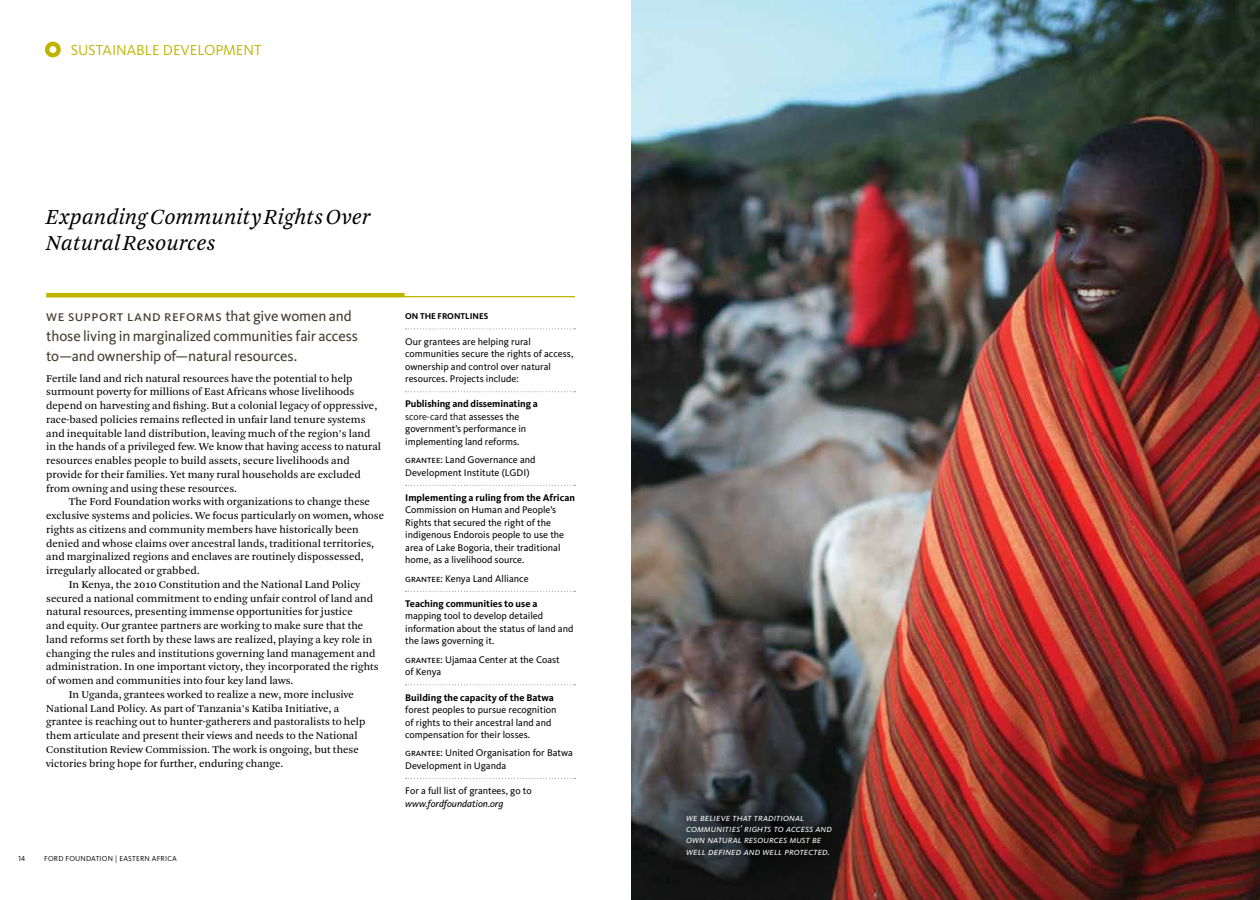
<style>
.page{position:relative;width:1260px;height:900px;background:#fff}
.page>*{position:absolute;margin:0;border:0;box-sizing:border-box;transform-origin:0 0}
.t1{font:italic 22.5px/26.2px "Arnhem Blond";letter-spacing:-.005em;color:#000}
.t2{font:15px/20px "Kievit";letter-spacing:-.01em;color:#433b2d}
.t3{font:15px "Kievit Book SC";letter-spacing:.035em;color:#433b2d}
.t4{font:15px "Kievit Regular SC";color:#c1b400}
.t5{font:11px/13.8px "Arnhem Blond";color:#000}
.t6{font:10px/12.5px "Kievit";color:#000}
.t7{font:10px/11.2px "Kievit Regular Italic SC";color:#fff}
.t8{font:700 10px "Kievit";color:#000}
.t9{font:italic 10px "Kievit";color:#000}
.t10{font:700 8.75px "Kievit";color:#000}
.t11{font:7.5px "Kievit Regular SC";letter-spacing:.025em;color:#000}
.s1{font-family:"Kievit"}
.s2{font-weight:700}
.s3{font-style:inherit}
.s4{font-family:"Kievit Book SC"}
</style>
<div class="page">
<img style="left:632px;top:0;width:628px;height:900px">
<div style="left:638px;top:766px;width:240px;height:134px;background:#000;opacity:.75"></div>
<svg style="left:406px;top:328px;width:170px;height:1px"></svg>
<svg style="left:406px;top:391px;width:170px;height:1px"></svg>
<svg style="left:406px;top:485px;width:170px;height:1px"></svg>
<svg style="left:406px;top:591px;width:170px;height:1px"></svg>
<svg style="left:406px;top:684px;width:170px;height:1px"></svg>
<svg style="left:406px;top:778px;width:170px;height:1px"></svg>
<hr style="left:46px;top:293px;width:359px;height:4px;background:#c1b400">
<hr style="left:46px;top:296px;width:529px;height:1px;background:#c1b400">
<div style="left:45px;top:42px;width:16px;height:15px;border:4px solid #c1b400;border-radius:50%"></div>
<h2 class="t4" style="left:71px;top:41px;width:17px">SUSTAINABLE</h2>
<h2 class="t4" style="left:163px;top:41px;width:36px">DEVELOP</h2>
<h2 class="t4" style="left:223px;top:41px;width:22px">MENT</h2>
<h1 class="t1" style="left:46px;top:204px;width:326px">Expanding Community Rights Over<br>Natural Resources</h1>
<h2 class="t3" style="left:46px;top:307px;width:307px">we support land reforms <span class="s1">that give women and</span></h2>
<h2 class="t2" style="left:46px;top:326px;width:313px">those living in marginalized communities fair access to—and ownership of—natural resources.</h2>
<p class="t5" style="left:46px;top:371px;width:336px">Fertile land and rich natural resources have the potential to help surmount poverty for millions of East Africans whose livelihoods depend on harvesting and fishing. But a colonial legacy of oppressive, race-based policies remains reflected in unfair land tenure systems and inequitable land distribution, leaving much of the region’s land in the hands of a privileged few. We know that having access to natural resources enables people to build assets, secure livelihoods and provide for their families. Yet many rural households are excluded from owning and using these resources.</p>
<p class="t5" style="left:69px;top:495px;width:303px">The Ford Foundation works with organizations to change these</p>
<p class="t5" style="left:46px;top:509px;width:339px">exclusive systems and policies. We focus particularly on women, whose</p>
<p class="t5" style="left:46px;top:523px;width:314px">rights as citizens and community members have historically been</p>
<p class="t5" style="left:46px;top:536px;width:329px">denied and whose claims over ancestral lands, traditional territories,</p>
<p class="t5" style="left:46px;top:550px;width:319px">and marginalized regions and enclaves are routinely dispossessed,</p>
<p class="t5" style="left:46px;top:564px;width:155px">irregularly allocated or grabbed.</p>
<p class="t5" style="left:69px;top:578px;width:293px">In Kenya, the 2010 Constitution and the National Land Policy</p>
<p class="t5" style="left:46px;top:591px;width:328px">secured a national commitment to ending unfair control of land and</p>
<p class="t5" style="left:46px;top:605px;width:308px">natural resources, presenting immense opportunities for justice</p>
<p class="t5" style="left:46px;top:619px;width:319px">and equity. Our grantee partners are working to make sure that the</p>
<p class="t5" style="left:46px;top:633px;width:328px">land reforms set forth by these laws are realized, playing a key role in</p>
<p class="t5" style="left:46px;top:646px;width:331px">changing the rules and institutions governing land management and</p>
<p class="t5" style="left:46px;top:660px;width:334px">administration. In one important victory, they incorporated the rights</p>
<p class="t5" style="left:46px;top:674px;width:249px">of women and communities into four key land laws.</p>
<p class="t5" style="left:69px;top:688px;width:287px">In Uganda, grantees worked to realize a new, more inclusive</p>
<p class="t5" style="left:46px;top:701px;width:294px">National Land Policy. As part of Tanzania’s Katiba Initiative, a</p>
<p class="t5" style="left:46px;top:715px;width:321px">grantee is reaching out to hunter-gatherers and pastoralists to help</p>
<p class="t5" style="left:46px;top:729px;width:313px">them articulate and present their views and needs to the National</p>
<p class="t5" style="left:46px;top:743px;width:314px">Constitution Review Commission. The work is ongoing, but these</p>
<p class="t5" style="left:46px;top:756px;width:239px">victories bring hope for further, enduring change.</p>
<p class="t11" style="left:18px;top:854px;width:8px">14</p>
<p class="t11" style="left:44px;top:854px;width:81px">FORD FOUNDATION | EASTERN</p>
<p class="t11" style="left:152px;top:854px;width:5px">AFRICA</p>
<p class="t10" style="left:405px;top:311px;width:85px">On the Frontlines</p>
<p class="t6" style="left:405px;top:335px;width:170px">Our grantees are helping rural communities secure the rights of access, ownership and control over natural resources. Projects include:</p>
<p class="t6" style="left:405px;top:398px;width:134px"><span class="s2">Publishing and disseminating a </span><span class="s3">score-card that</span> assesses the government’s performance in implementing land reforms.</p>
<p class="t6" style="left:405px;top:454px;width:132px"><span class="s4">grantee:</span> Land Governance and<br>Development Institute (LGDI)</p>
<p class="t8" style="left:405px;top:492px;width:171px">I mplementing a ruling from the African</p>
<p class="t6" style="left:405px;top:504px;width:161px">Commission on Human and People’s Rights that secured the right of the indigenous Endorois people to use the area of Lake Bogoria, their traditional home, as a livelihood source.</p>
<p class="t6" style="left:405px;top:572px;width:125px"><span class="s4">grantee:</span> Kenya Land Alliance</p>
<p class="t8" style="left:405px;top:598px;width:134px">Teaching communities to use a</p>
<p class="t6" style="left:405px;top:610px;width:170px">mapping tool to develop detailed information about the status of land and the laws governing it.</p>
<p class="t6" style="left:405px;top:653px;width:156px"><span class="s4">grantee:</span> Ujamaa Center at the Coast of Kenya</p>
<p class="t8" style="left:405px;top:691px;width:150px">Building the capacity of the Batwa</p>
<p class="t6" style="left:405px;top:704px;width:153px">forest peoples to pursue recognition of rights to their ancestral land and compensation for their losses.</p>
<p class="t6" style="left:405px;top:747px;width:169px"><span class="s4">grantee:</span> United Organisation for Batwa<br>Development in Uganda</p>
<p class="t6" style="left:405px;top:785px;width:128px">For a full list of grantees, go to</p>
<p class="t9" style="left:405px;top:797px;width:100px">www.fordfoundation.org</p>
<p class="t7" style="left:686px;top:812px;width:147px">we believe that traditional communities’ rights to access and own natural resources must be well defined and well protected.</p>
</div>
